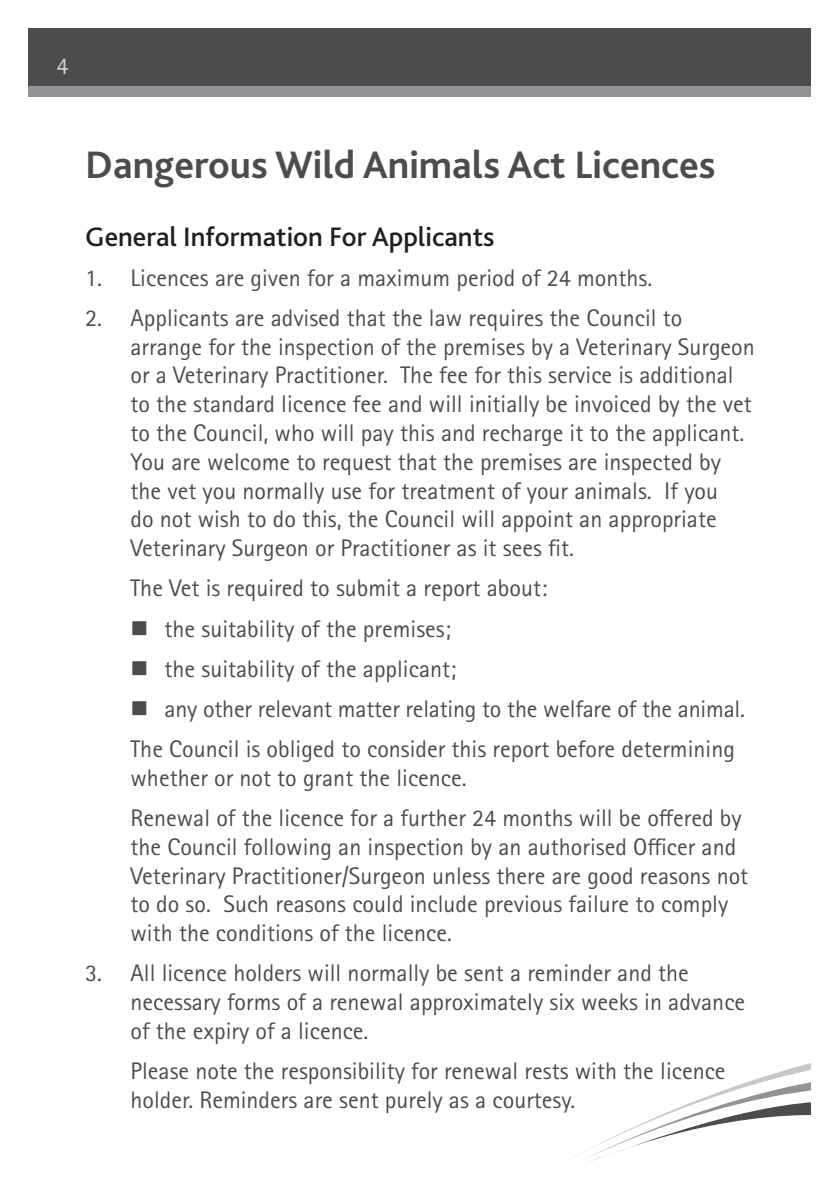
<style>
.page{position:relative;width:840px;height:1191px;background:#fff}
.page>*{position:absolute;margin:0;border:0;box-sizing:border-box;transform-origin:0 0}
.Heading_copy{font:700 40px "Bliss";color:#4b4c4d}
.Sub_Heading{font:500 28px "Bliss";color:#231f20}
.Indent{font:24px/28.8px "Rotis Sans Serif Pro";color:#4b4c4d}
.t1{font:24px "Rotis Sans Serif Pro";color:#d1d2d4}
</style>
<div class="page">
<div style="left:28px;top:28px;width:783px;height:68px;background:#919396"></div>
<div style="left:28px;top:28px;width:783px;height:58px;background:#4b4c4d"></div>
<svg style="left:585px;top:1063px;width:226px;height:99px"></svg>
<p class="t1" style="left:56px;top:52px;width:13px">4</p>
<p class="Heading_copy" style="left:85px;top:140px;width:631px">Dangerous Wild Animals Act Licences</p>
<p class="Sub_Heading" style="left:85px;top:219px;width:410px">General Information For Applicants</p>
<p class="Indent" style="left:85px;top:263px;width:568px">1. Licences are given for a maximum period of 24 months.</p>
<p class="Indent" style="left:130px;top:303px;width:625px;text-indent:-45px">2. Applicants are advised that the law requires the Council to arrange for the inspection of the premises by a Veterinary Surgeon or a Veterinary Practitioner. The fee for this service is additional to the standard licence fee and will initially be invoiced by the vet to the Council, who will pay this and recharge it to the applicant.<br>You are welcome to request that the premises are inspected by the vet you normally use for treatment of your animals. If you<br>do not wish to do this, the Council will appoint an appropriate Veterinary Surgeon or Practitioner as it sees fit.</p>
<p class="Indent" style="left:130px;top:574px;width:418px">The Vet is required to submit a report about:</p>
<p class="Indent" style="left:164px;top:614px;width:288px">the suitability of the premises;</p>
<p class="Indent" style="left:164px;top:654px;width:293px">the suitability of the applicant;</p>
<p class="Indent" style="left:164px;top:694px;width:581px">any other relevant matter relating to the welfare of the animal.</p>
<p class="Indent" style="left:130px;top:734px;width:605px">The Council is obliged to consider this report before determining whether or not to grant the licence.</p>
<p class="Indent" style="left:130px;top:803px;width:619px">Renewal of the licence for a further 24 months will be offered by the Council following an inspection by an authorised Officer and Veterinary Practitioner/Surgeon unless there are good reasons not to do so. Such reasons could include previous failure to comply with the conditions of the licence.</p>
<p class="Indent" style="left:130px;top:959px;width:616px;text-indent:-45px">3. All licence holders will normally be sent a reminder and the necessary forms of a renewal approximately six weeks in advance of the expiry of a licence.</p>
<p class="Indent" style="left:130px;top:1056px;width:596px">Please note the responsibility for renewal rests with the licence holder. Reminders are sent purely as a courtesy.</p>
</div>
